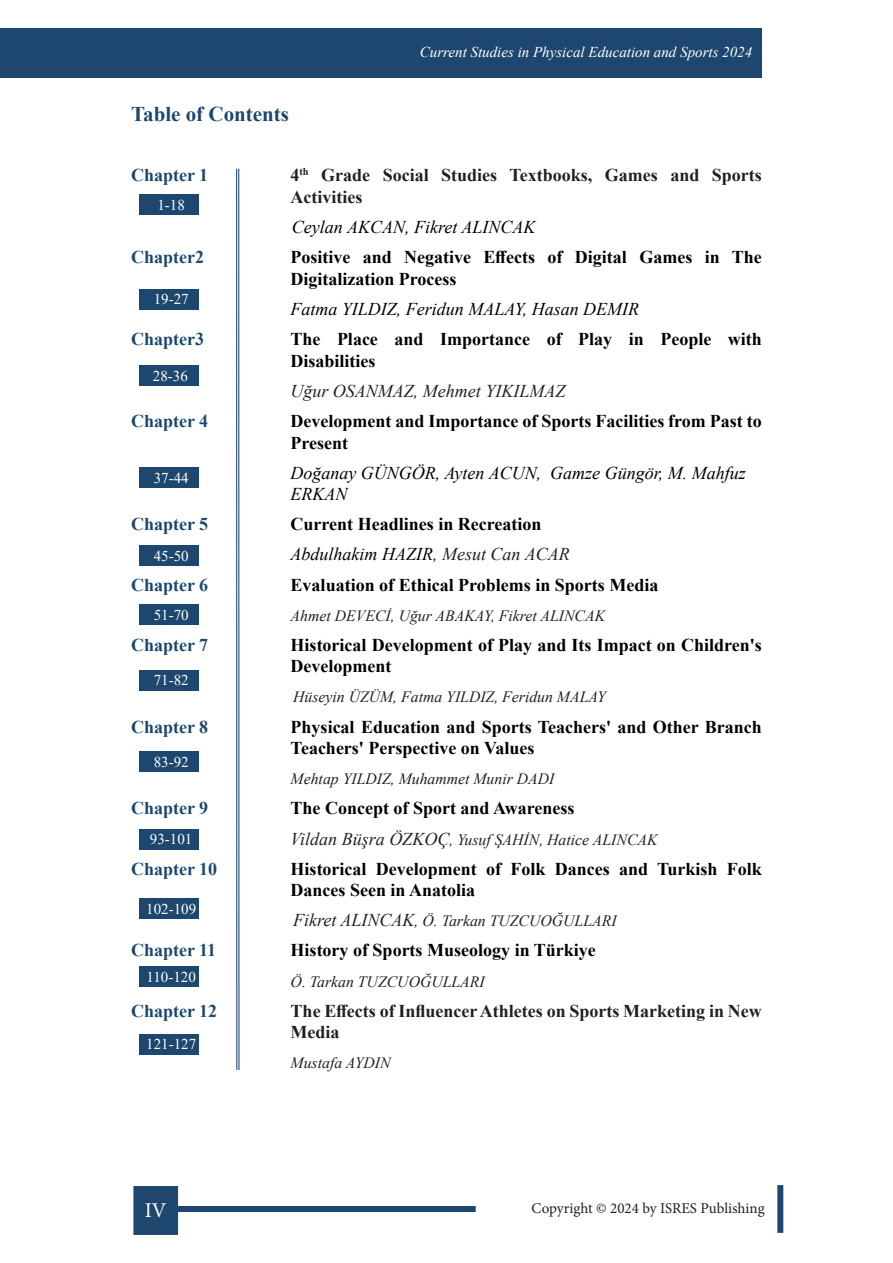
<style>
.page{position:relative;width:893px;height:1263px;background:#fff}
.page>*{position:absolute;margin:0;border:0;box-sizing:border-box;transform-origin:0 0}
.t1{font:700 21px "Times New Roman";color:#1d476e}
.t2{font:21px "Minion Pro";color:#fff}
.t3{font:700 18px/21.6px "Times New Roman";color:#000}
.t4{font:italic 18px/21.6px "Times New Roman";color:#000}
.t5{font:700 18px/21.6px "Times New Roman";color:#231f20}
.t6{font:700 18px "Times New Roman";color:#1d476e}
.t7{font:italic 18px "Times New Roman";color:#231f20}
.t8{font:italic 15.75px "Times New Roman";color:#231f20}
.t9{font:15px "Times New Roman";color:#fff}
.t10{font:italic 15px "Times New Roman";color:#fff}
.t11{font:15px "Minion Pro";color:#231f20}
.s1{color:#231f20}
.s2{font-size:18px}
</style>
<div class="page">
<div style="left:133px;top:1186px;width:45px;height:49px;background:#1d476e"></div>
<div style="left:178px;top:1206px;width:298px;height:6px;background:#1d476e"></div>
<div style="left:777px;top:1185px;width:6px;height:48px;background:#1d476e"></div>
<div style="left:0;top:29px;width:762px;height:49px;background:#1d476e"></div>
<hr style="left:236px;top:169px;width:1px;height:901px;background:#1d476e">
<hr style="left:238px;top:169px;width:1px;height:901px;background:#1d476e">
<div style="left:140px;top:194px;width:59px;height:21px;background:#1d476e"></div>
<div style="left:140px;top:289px;width:59px;height:20px;background:#1d476e"></div>
<div style="left:139px;top:365px;width:59px;height:21px;background:#1d476e"></div>
<div style="left:140px;top:468px;width:59px;height:20px;background:#1d476e"></div>
<div style="left:140px;top:546px;width:59px;height:20px;background:#1d476e"></div>
<div style="left:140px;top:605px;width:59px;height:20px;background:#1d476e"></div>
<div style="left:140px;top:670px;width:59px;height:20px;background:#1d476e"></div>
<div style="left:140px;top:752px;width:59px;height:20px;background:#1d476e"></div>
<div style="left:140px;top:829px;width:59px;height:20px;background:#1d476e"></div>
<div style="left:140px;top:898px;width:59px;height:21px;background:#1d476e"></div>
<div style="left:140px;top:966px;width:59px;height:20px;background:#1d476e"></div>
<div style="left:140px;top:1034px;width:59px;height:20px;background:#1d476e"></div>
<p class="t1" style="left:131px;top:99px;width:159px">Table of Contents</p>
<p class="t10" style="left:420px;top:41px;width:334px">Current Studies in Physical Education and Sports 2024</p>
<p class="t6" style="left:131px;top:162px;width:79px">Chapter 1</p>
<p class="t5" style="left:290px;top:164px;width:473px">4<sup>th</sup> Grade Social Studies Textbooks, Games and Sports<br>Activities</p>
<p class="t4" style="left:292px;top:216px;width:245px">Ceylan AKCAN, Fikret ALINCAK</p>
<p class="t6" style="left:131px;top:244px;width:74px">Chapter2</p>
<p class="t3" style="left:290px;top:246px;width:473px">Positive and Negative Effects of Digital Games in The<br>Digitalization Process</p>
<p class="t4" style="left:290px;top:298px;width:350px">Fatma YILDIZ, Feridun MALAY, Hasan DEMIR</p>
<p class="t6" style="left:131px;top:326px;width:74px">Chapter3</p>
<p class="t3" style="left:290px;top:328px;width:473px">The Place and Importance of Play in People with<br>Disabilities</p>
<p class="t7" style="left:290px;top:378px;width:276px">Uğur OSANMAZ, Mehmet YIKILMAZ</p>
<p class="t6" style="left:131px;top:408px;width:79px">Chapter 4</p>
<p class="t3" style="left:291px;top:410px;width:473px">Development and Importance of Sports Facilities from Past to<br>Present</p>
<p class="t4" style="left:290px;top:461px;width:457px">Doğanay GÜNGÖR, Ayten ACUN, Gamze Güngör, M. Mahfuz<br>ERKAN</p>
<p class="t6" style="left:131px;top:511px;width:79px">Chapter 5</p>
<p class="t3" style="left:291px;top:513px;width:252px">Current Headlines in Recreation</p>
<p class="t4" style="left:291px;top:543px;width:281px">Abdulhakim HAZIR<span class="s1">, Mesut Can ACAR</span></p>
<p class="t6" style="left:131px;top:571px;width:79px">Chapter 6</p>
<p class="t3" style="left:291px;top:573px;width:369px">Evaluation of Ethical Problems in Sports Media</p>
<p class="t8" style="left:291px;top:604px;width:316px">Ahmet DEVECİ, Uğur ABAKAY, Fikret ALINCAK</p>
<p class="t6" style="left:131px;top:632px;width:79px">Chapter 7</p>
<p class="t3" style="left:291px;top:633px;width:473px">Historical Development of Play and Its Impact on Children's<br>Development</p>
<p class="t8" style="left:293px;top:686px;width:314px">Hüseyin ÜZÜM, Fatma YILDIZ, Feridun MALAY</p>
<p class="t6" style="left:131px;top:713px;width:79px">Chapter 8</p>
<p class="t3" style="left:291px;top:715px;width:473px">Physical Education and Sports Teachers' and Other Branch<br>Teachers' Perspective on Values</p>
<p class="t8" style="left:291px;top:768px;width:265px">Mehtap YILDIZ, Muhammet Munir DADI</p>
<p class="t6" style="left:131px;top:795px;width:79px">Chapter 9</p>
<p class="t3" style="left:291px;top:797px;width:285px">The Concept of Sport and Awareness</p>
<p class="t8" style="left:291px;top:828px;width:368px"><span class="s2">Vildan Büşra ÖZKOÇ</span>, Yusuf ŞAHİN, Hatice ALINCAK</p>
<p class="t6" style="left:131px;top:856px;width:88px">Chapter 10</p>
<p class="t3" style="left:291px;top:857px;width:473px">Historical Development of Folk Dances and Turkish Folk<br>Dances Seen in Anatolia</p>
<p class="t8" style="left:293px;top:910px;width:325px"><span class="s2">Fikret ALINCAK</span>, Ö. Tarkan TUZCUOĞULLARI</p>
<p class="t6" style="left:131px;top:937px;width:87px">Chapter 11</p>
<p class="t3" style="left:291px;top:939px;width:307px">History of Sports Museology in Türkiye</p>
<p class="t8" style="left:291px;top:970px;width:196px">Ö. Tarkan TUZCUOĞULLARI</p>
<p class="t6" style="left:131px;top:998px;width:88px">Chapter 12</p>
<p class="t5" style="left:291px;top:999px;width:473px">The Effects of Influencer Athletes on Sports Marketing in New<br>Media</p>
<p class="t8" style="left:291px;top:1052px;width:101px">Mustafa AYDIN</p>
<p class="t9" style="left:157px;top:194px;width:29px">1-18</p>
<p class="t9" style="left:154px;top:289px;width:36px">19-27</p>
<p class="t9" style="left:153px;top:365px;width:36px">28-36</p>
<p class="t9" style="left:154px;top:467px;width:36px">37-44</p>
<p class="t9" style="left:154px;top:545px;width:36px">45-50</p>
<p class="t9" style="left:154px;top:605px;width:36px">51-70</p>
<p class="t9" style="left:154px;top:670px;width:36px">71-82</p>
<p class="t9" style="left:154px;top:751px;width:36px">83-92</p>
<p class="t9" style="left:150px;top:828px;width:44px">93-101</p>
<p class="t9" style="left:146px;top:898px;width:51px">102-109</p>
<p class="t9" style="left:146px;top:966px;width:51px">110-120</p>
<p class="t9" style="left:146px;top:1034px;width:51px">121-127</p>
<p class="t2" style="left:145px;top:1197px;width:23px">IV</p>
<p class="t11" style="left:531px;top:1198px;width:235px">Copyright © 2024 by ISRES Publishing</p>
</div>
